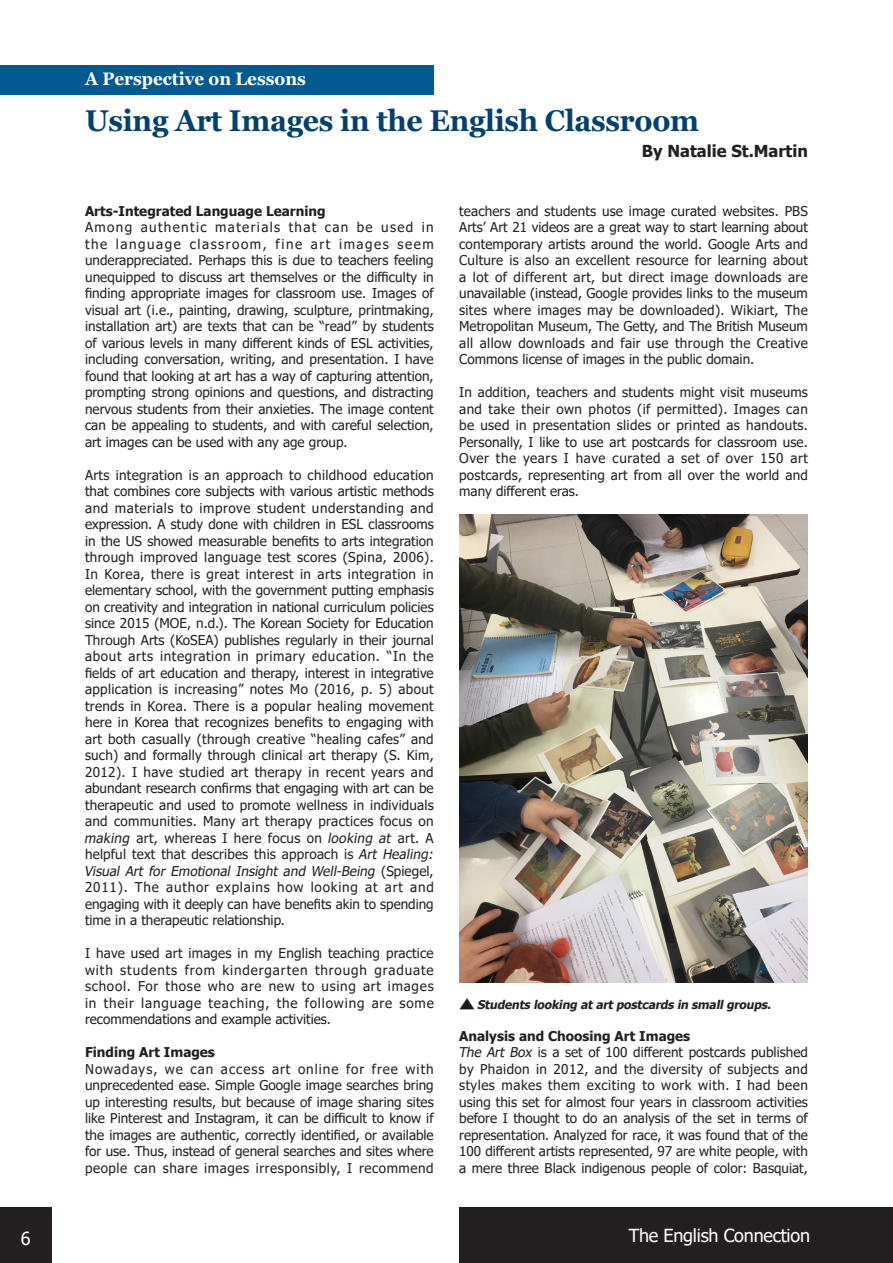
<style>
.page{position:relative;width:893px;height:1263px;background:#fff}
.page>*{position:absolute;margin:0;border:0;box-sizing:border-box;transform-origin:0 0}
.t1{font:700 30px "Georgia";letter-spacing:-.01em;color:#01416f;scale:.95 1}
.t2{font:700 18px "Georgia";color:#fff;scale:.95 1}
.t3{font:18px "Tahoma";letter-spacing:-.01em;color:#fff}
.t4{font:700 16.5px "Tahoma";color:#231f20}
.t5{font:13.5px/16.5px "Tahoma";letter-spacing:.01em;color:#231f20;text-align:justify}
.t6{font:700 13.5px "Tahoma";color:#231f20}
.t7{font:italic 700 12px "Tahoma";color:#231f20}
.s1{font-style:italic}
</style>
<div class="page">
<div style="left:0;top:65px;width:434px;height:30px;background:#015a92"></div>
<div style="left:0;top:1208px;width:52px;height:55px;background:#231f20"></div>
<div style="left:459px;top:1208px;width:434px;height:55px;background:#231f20"></div>
<img style="left:459px;top:514px;width:349px;height:468px">
<img style="left:459px;top:998px;width:15px;height:12px">
<p class="t2" style="left:85px;top:67px;width:234px">A Perspective on Lessons</p>
<p class="t1" style="left:85px;top:101px;width:648px">Using Art Images in the English Classroom</p>
<p class="t6" style="left:85px;top:201px;width:242px">Arts-Integrated Language Learning</p>
<p class="t5" style="left:85px;top:220px;width:350px">Among authentic materials that can be used in the language classroom, fine art images seem underappreciated. Perhaps this is due to teachers feeling unequipped to discuss art themselves or the difficulty in finding appropriate images for classroom use. Images of visual art (i.e., painting, drawing, sculpture, printmaking, installation art) are texts that can be “read” by students of various levels in many different kinds of ESL activities, including conversation, writing, and presentation. I have found that looking at art has a way of capturing attention, prompting strong opinions and questions, and distracting nervous students from their anxieties. The image content can be appealing to students, and with careful selection, art images can be used with any age group.</p>
<p class="t5" style="left:84px;top:467px;width:354px;text-align:left">Arts integration is an approach to childhood education that combines core subjects with various artistic methods and materials to improve student understanding and expression. A study done with children in ESL classrooms in the US showed measurable benefits to arts integration through improved language test scores (Spina, 2006).<br>In Korea, there is great interest in arts integration in elementary school, with the government putting emphasis on creativity and integration in national curriculum policies since 2015 (MOE, n.d.). The Korean Society for Education Through Arts (KoSEA) publishes regularly in their journal about arts integration in primary education. “In the fields of art education and therapy, interest in integrative application is increasing” notes Mo (2016, p. 5) about trends in Korea. There is a popular healing movement here in Korea that recognizes benefits to engaging with art both casually (through creative “healing cafes” and such) and formally through clinical art therapy (S. Kim, 2012). I have studied art therapy in recent years and abundant research confirms that engaging with art can be therapeutic and used to promote wellness in individuals and communities. Many art therapy practices focus on <span class="s1">making</span> art, whereas I here focus on <span class="s1">looking at</span> art. A helpful text that describes this approach is <span class="s1">Art Healing:<br>Visual Art for Emotional Insight and Well-Being</span> ( S p i e g e l , 2011). The author explains how looking at art and engaging with it deeply can have benefits akin to spending time in a therapeutic relationship.</p>
<p class="t5" style="left:85px;top:946px;width:350px">I have used art images in my English teaching practice with students from kindergarten through graduate school. For those who are new to using art images in their language teaching, the following are some recommendations and example activities.</p>
<p class="t6" style="left:85px;top:1043px;width:131px">Finding Art Images</p>
<p class="t5" style="left:85px;top:1061px;width:350px">Nowadays, we can access art online for free with unprecedented ease. Simple Google image searches bring up interesting results, but because of image sharing sites like Pinterest and Instagram, it can be difficult to know if the images are authentic, correctly identified, or available for use. Thus, instead of general searches and sites where people can share images irresponsibly, I recommend</p>
<p class="t4" style="left:642px;top:139px;width:168px">By Natalie St.Martin</p>
<p class="t5" style="left:459px;top:203px;width:350px">teachers and students use image curated websites. PBS Arts’ Art 21 videos are a great way to start learning about contemporary artists around the world. Google Arts and Culture is also an excellent resource for learning about a lot of different art, but direct image downloads are unavailable (instead, Google provides links to the museum sites where images may be downloaded). Wikiart, The Metropolitan Museum, The Getty, and The British Museum all allow downloads and fair use through the Creative Commons license of images in the public domain.</p>
<p class="t5" style="left:459px;top:385px;width:350px">In addition, teachers and students might visit museums and take their own photos (if permitted). Images can be used in presentation slides or printed as handouts.<br>Personally, I like to use art postcards for classroom use.<br>Over the years I have curated a set of over 150 art postcards, representing art from all over the world and many different eras.</p>
<p class="t7" style="left:477px;top:997px;width:299px">Students looking atartpostcards in smallgroups.</p>
<p class="t6" style="left:459px;top:1026px;width:232px">Analysis and Choosing Art Images</p>
<p class="t5" style="left:458px;top:1045px;width:351px"><span class="s1">The Art Box</span> is a set of 100 different postcards published by Phaidon in 2012, and the diversity of subjects and styles makes them exciting to work with. I had been using this set for almost four years in classroom activities before I thought to do an analysis of the set in terms of representation. Analyzed for race, it was found that of the 100 different artists represented, 97 are white people, with a mere three Black indigenous people of color: Basquiat,</p>
<p class="t3" style="left:21px;top:1226px;width:11px">6</p>
<p class="t3" style="left:629px;top:1223px;width:183px">The English Connection</p>
</div>
